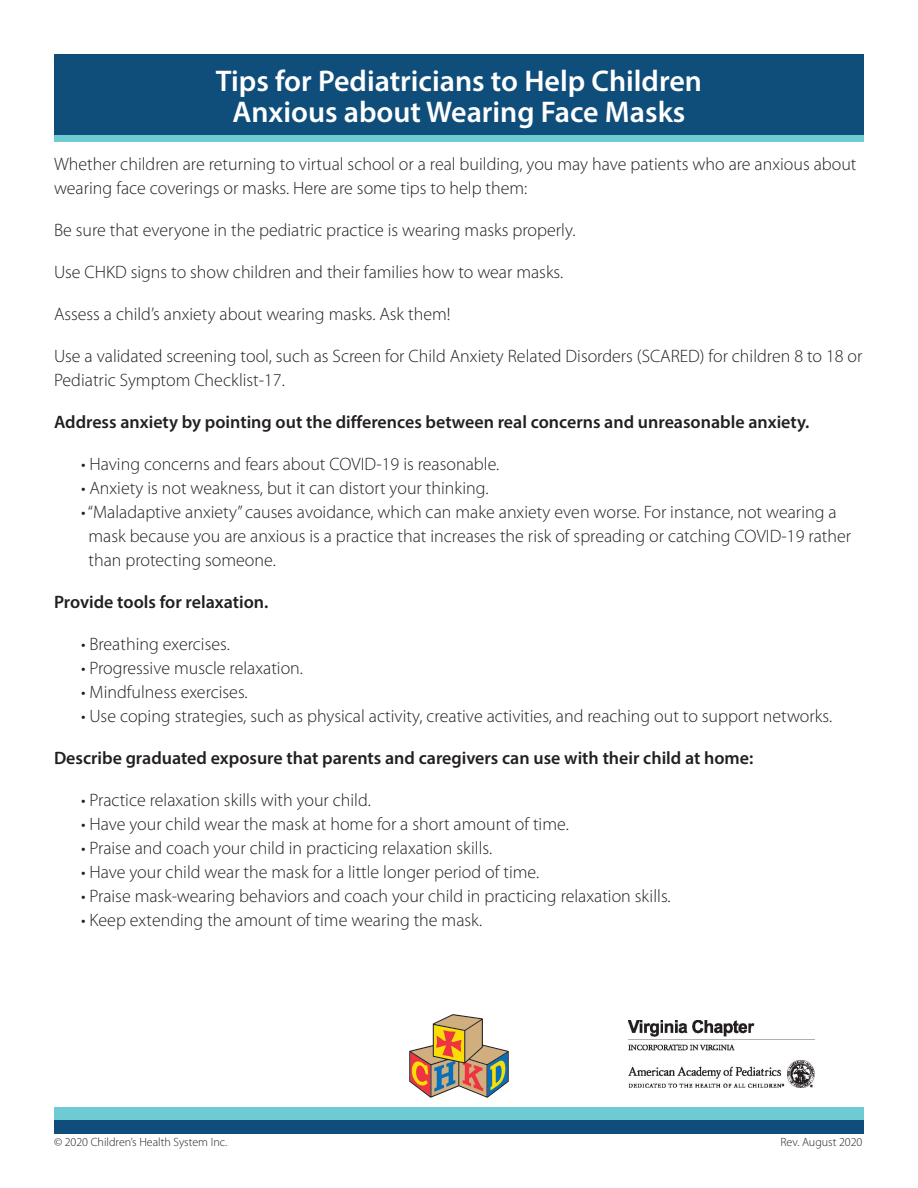
<style>
.page{position:relative;width:918px;height:1188px;background:#fff}
.page>*{position:absolute;margin:0;border:0;box-sizing:border-box;transform-origin:0 0}
.t1{font:600 30px/31.5px "Myriad Pro";color:#fff;text-align:center}
.t2{font:300 18px/24px "Myriad Pro";color:#231f20}
.t3{font:600 18px "Myriad Pro";color:#231f20}
.t4{font:300 12px "Myriad Pro";color:#231f20}
</style>
<div class="page">
<div style="left:54px;top:128px;width:810px;height:14px;background:#6ecbd1"></div>
<div style="left:54px;top:54px;width:810px;height:81px;background:#0f4d7a"></div>
<div style="left:54px;top:1107px;width:810px;height:13px;background:#6ecbd1"></div>
<div style="left:54px;top:1120px;width:810px;height:14px;background:#0f4d7a"></div>
<svg style="left:409px;top:1014px;width:100px;height:84px"></svg>
<img style="left:629px;top:1021px;width:186px;height:66px">
<h1 class="t1" style="left:216px;top:64px;width:488px">Tips for Pediatricians to Help Children<br>Anxious about Wearing Face Masks</h1>
<p class="t2" style="left:54px;top:152px;width:804px">Whether children are returning to virtual school or a real building, you may have patients who are anxious about wearing face coverings or masks. Here are some tips to help them:</p>
<p class="t2" style="left:54px;top:218px;width:523px">Be sure that everyone in the pediatric practice is wearing masks properly.</p>
<p class="t2" style="left:54px;top:260px;width:511px">Use CHKD signs to show children and their families how to wear masks.</p>
<p class="t2" style="left:54px;top:302px;width:398px">Assess a child’s anxiety about wearing masks. Ask them!</p>
<p class="t2" style="left:54px;top:344px;width:810px">Use a validated screening tool, such as Screen for Child Anxiety Related Disorders (SCARED) for children 8 to 18 or<br>Pediatric Symptom Checklist-17.</p>
<p class="t3" style="left:54px;top:411px;width:757px">Address anxiety by pointing out the differences between real concerns and unreasonable anxiety.</p>
<p class="t2" style="left:81px;top:452px;width:420px">• Having concerns and fears about COVID-19 is reasonable.</p>
<p class="t2" style="left:81px;top:476px;width:409px">• Anxiety is not weakness, but it can distort your thinking.</p>
<p class="t2" style="left:89px;top:500px;width:764px;text-indent:-8px">• “Maladaptive anxiety” causes avoidance, which can make anxiety even worse. For instance, not wearing a mask because you are anxious is a practice that increases the risk of spreading or catching COVID-19 rather than protecting someone.</p>
<p class="t3" style="left:54px;top:590px;width:216px">Provide tools for relaxation.</p>
<p class="t2" style="left:81px;top:632px;width:150px">• Breathing exercises.</p>
<p class="t2" style="left:81px;top:656px;width:224px">• Progressive muscle relaxation.</p>
<p class="t2" style="left:81px;top:680px;width:168px">• Mindfulness exercises.</p>
<p class="t2" style="left:81px;top:704px;width:753px">• Use coping strategies, such as physical activity, creative activities, and reaching out to support networks.</p>
<p class="t3" style="left:54px;top:746px;width:701px">Describe graduated exposure that parents and caregivers can use with their child at home:</p>
<p class="t2" style="left:81px;top:788px;width:291px">• Practice relaxation skills with your child.</p>
<p class="t2" style="left:81px;top:812px;width:489px">• Have your child wear the mask at home for a short amount of time.</p>
<p class="t2" style="left:81px;top:836px;width:413px">• Praise and coach your child in practicing relaxation skills.</p>
<p class="t2" style="left:81px;top:860px;width:460px">• Have your child wear the mask for a little longer period of time.</p>
<p class="t2" style="left:81px;top:884px;width:591px">• Praise mask-wearing behaviors and coach your child in practicing relaxation skills.</p>
<p class="t2" style="left:81px;top:908px;width:403px">• Keep extending the amount of time wearing the mask.</p>
<p class="t4" style="left:54px;top:1135px;width:175px">© 2020 Children’s Health System Inc.</p>
<p class="t4" style="left:780px;top:1135px;width:84px">Rev. August 2020</p>
</div>
